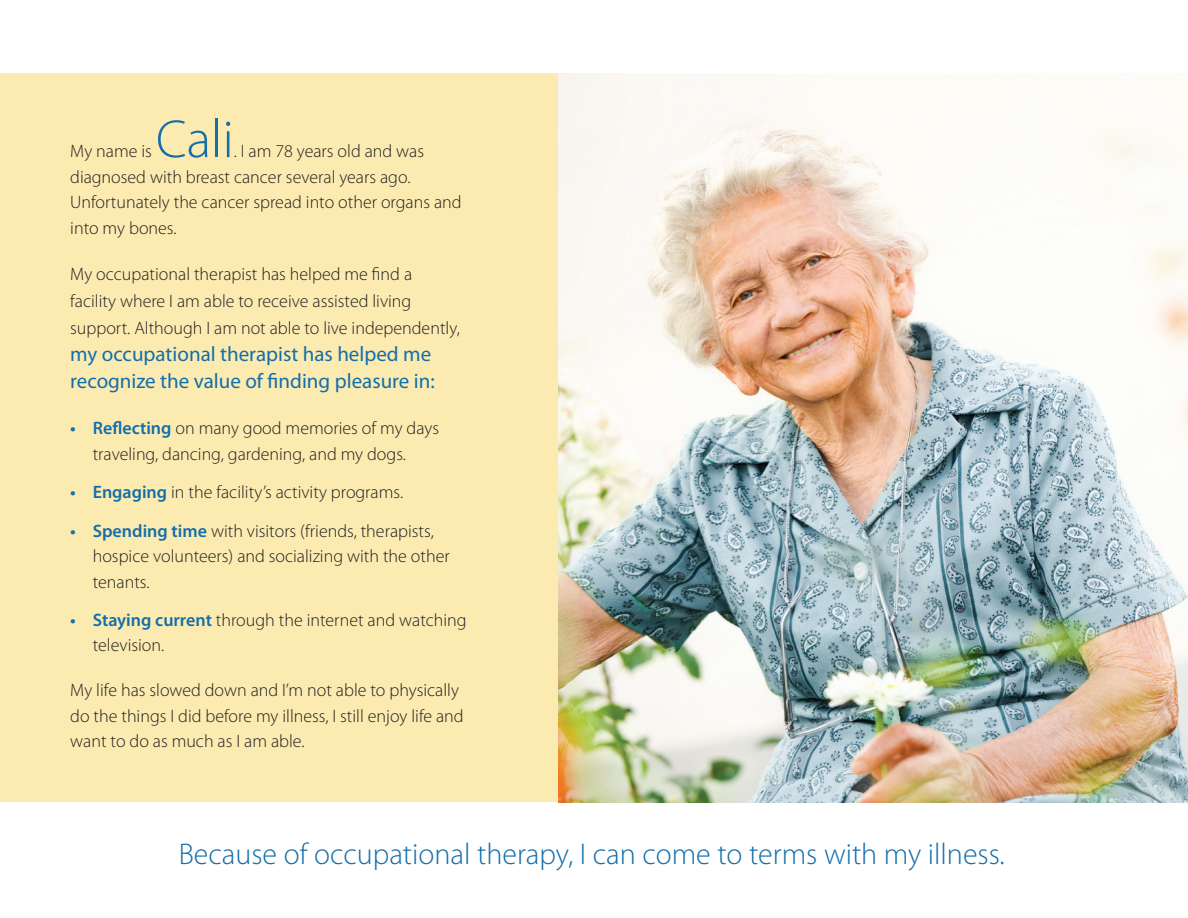
<style>
.page{position:relative;width:1188px;height:918px;background:#fff}
.page>*{position:absolute;margin:0;border:0;box-sizing:border-box;transform-origin:0 0}
.t1{font:300 54px "Myriad Pro";color:#146eaa}
.t2{font:300 30px "Myriad Pro";color:#146eaa}
.t3{font:21px/27px "Myriad Pro";color:#146eaa}
.t4{font:300 18px/25.5px "Myriad Pro";color:#231f20}
.s1{font-weight:600;color:#146eaa}
</style>
<div class="page">
<div style="left:0;top:73px;width:1188px;height:729px;background:#fcebb1"></div>
<img style="left:558px;top:73px;width:630px;height:729px">
<p class="t1" style="left:156px;top:109px;width:79px">Cali</p>
<p class="t4" style="left:70px;top:139px;width:393px;text-indent:164px">. I am 78 years old and was diagnosed with breast cancer several years ago.<br>Unfortunately the cancer spread into other organs and into my bones.</p>
<p class="t4" style="left:70px;top:261px;width:391px;line-height:27px">My occupational therapist has helped me find a facility where I am able to receive assisted living support. Although I am not able to live independently,</p>
<p class="t3" style="left:70px;top:341px;width:366px">my occupational therapist has helped me recognize the value of finding pleasure in:</p>
<p class="t4" style="left:70px;top:416px;width:370px;text-align:center"><span class="s1">• Reflecting</span> on many good memories of my days traveling, dancing, gardening, and my dogs.</p>
<p class="t4" style="left:70px;top:480px;width:334px"><span class="s1">• Engaging</span> in the facility’s activity programs.</p>
<p class="t4" style="left:93px;top:518px;width:358px;text-indent:-22px"><span class="s1">• Spending time</span> with visitors (friends, therapists, hospice volunteers) and socializing with the other tenants.</p>
<p class="t4" style="left:93px;top:608px;width:375px;text-indent:-22px"><span class="s1">• Staying current</span> through the internet and watching television.</p>
<p class="t4" style="left:70px;top:678px;width:395px">My life has slowed down and I’m not able to physically do the things I did before my illness, I still enjoy life and want to do as much as I am able.</p>
<p class="t4" style="left:70px;top:139px;width:83px">My name is</p>
<p class="t2" style="left:179px;top:838px;width:828px">Because of occupational therapy, I can come to terms with my illness.</p>
</div>
